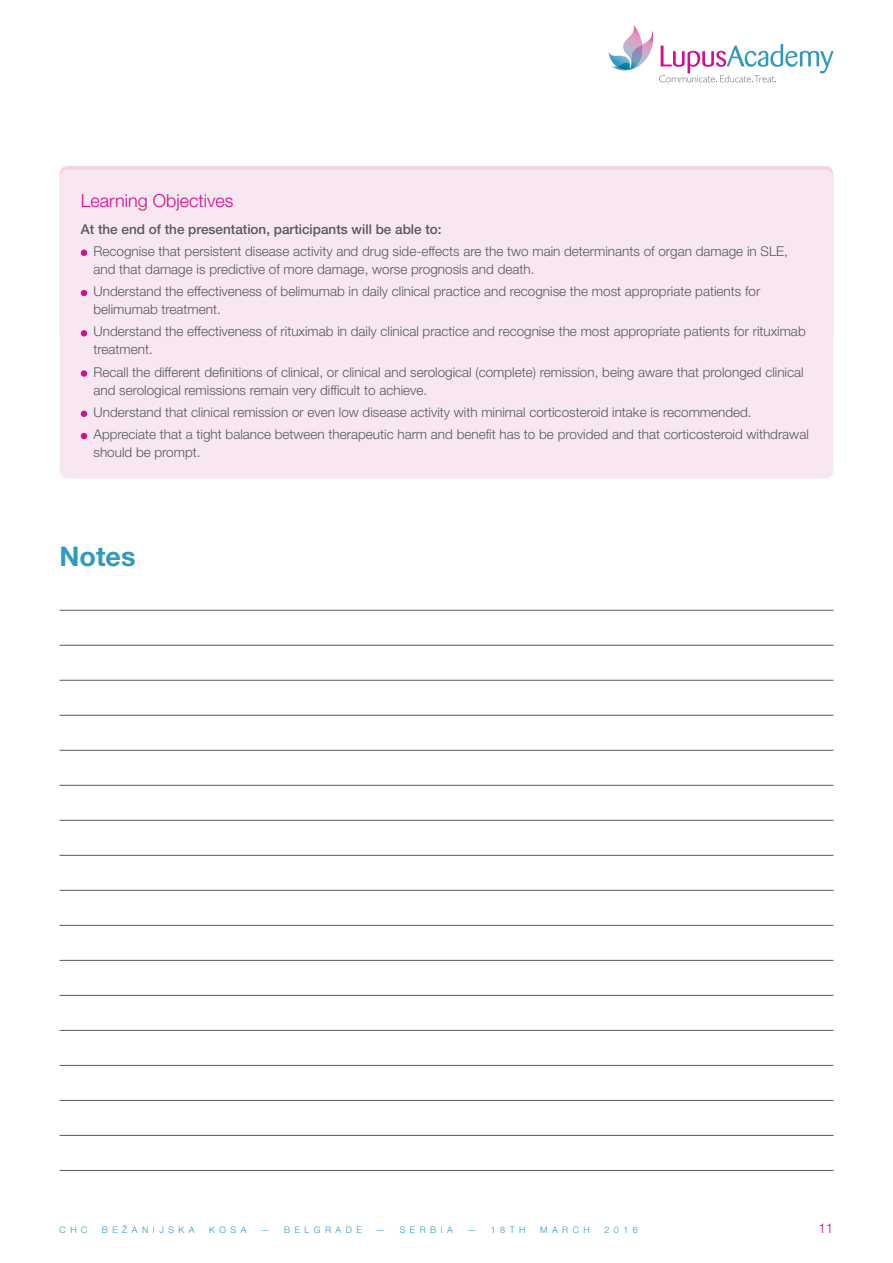
<style>
.page{position:relative;width:893px;height:1263px;background:#fff}
.page>*{position:absolute;margin:0;border:0;box-sizing:border-box;transform-origin:0 0}
.t1{font:700 27px "Helvetica Neue CE";color:#3099be}
.t2{font:300 18px "Helvetica Neue CE";color:#d70b8c}
.t3{font:300 13.5px/18px "Helvetica Neue CE";color:#58595b}
.t4{font:500 13.5px "Helvetica Neue CE";color:#58595b}
.t5{font:300 13.5px "Helvetica Neue CE";color:#d70b8c}
.t6{font:300 9px "Helvetica Neue CE";letter-spacing:.5em;color:#3099be}
</style>
<div class="page">
<svg style="left:608px;top:25px;width:45px;height:44px"></svg>
<img style="left:616px;top:44px;width:28px;height:26px">
<svg style="left:659px;top:44px;width:174px;height:38px"></svg>
<hr style="left:60px;top:610px;width:773px;height:1px;background:#58595b">
<hr style="left:60px;top:645px;width:773px;height:1px;background:#58595b">
<hr style="left:60px;top:680px;width:773px;height:1px;background:#58595b">
<hr style="left:60px;top:715px;width:773px;height:1px;background:#58595b">
<hr style="left:60px;top:750px;width:773px;height:1px;background:#58595b">
<hr style="left:60px;top:785px;width:773px;height:1px;background:#58595b">
<hr style="left:60px;top:820px;width:773px;height:1px;background:#58595b">
<hr style="left:60px;top:855px;width:773px;height:1px;background:#58595b">
<hr style="left:60px;top:890px;width:773px;height:1px;background:#58595b">
<hr style="left:60px;top:925px;width:773px;height:1px;background:#58595b">
<hr style="left:60px;top:960px;width:773px;height:1px;background:#58595b">
<hr style="left:60px;top:995px;width:773px;height:1px;background:#58595b">
<hr style="left:60px;top:1030px;width:773px;height:1px;background:#58595b">
<hr style="left:60px;top:1065px;width:773px;height:1px;background:#58595b">
<hr style="left:60px;top:1100px;width:773px;height:1px;background:#58595b">
<hr style="left:60px;top:1135px;width:773px;height:1px;background:#58595b">
<hr style="left:60px;top:1170px;width:773px;height:1px;background:#58595b">
<div style="left:60px;top:166px;width:773px;height:178px;background:#f3d3e5;border-radius:9px"></div>
<div style="left:60px;top:170px;width:773px;height:308px;background:#f8e7f1;border-radius:9px"></div>
<svg style="left:81px;top:250px;width:6px;height:6px"></svg>
<svg style="left:81px;top:290px;width:6px;height:6px"></svg>
<svg style="left:81px;top:330px;width:6px;height:6px"></svg>
<div style="left:81px;top:370px;width:6px;height:7px;background:#d70b8c;border-radius:50%"></div>
<svg style="left:81px;top:411px;width:6px;height:6px"></svg>
<svg style="left:81px;top:433px;width:6px;height:6px"></svg>
<h2 class="t2" style="left:81px;top:190px;width:154px">Learning Objectives</h2>
<p class="t4" style="left:81px;top:221px;width:362px">At the end of the presentation, participants will be able to:</p>
<p class="t3" style="left:91px;top:242px;width:699px">Recognise that persistent disease activity and drug side-effects are the two main determinants of organ damage in SLE, and that damage is predictive of more damage, worse prognosis and death.</p>
<p class="t3" style="left:91px;top:282px;width:671px">U nderstand the effectiveness of belimumab in daily clinical practice and recognise the most appropriate patients for belimumab treatment.</p>
<p class="t3" style="left:91px;top:323px;width:716px">U nderstand the effectiveness of rituximab in daily clinical practice and recognise the most appropriate patients for rituximab treatment.</p>
<p class="t3" style="left:91px;top:363px;width:714px">Recall the different definitions of clinical, or clinical and serological (complete) remission, being aware that prolonged clinical and serological remissions remain very difficult to achieve.</p>
<p class="t3" style="left:91px;top:401px;width:719px;line-height:22.2px">U nderstand that clinical remission or even low disease activity with minimal corticosteroid intake is recommended.<br>Appreciate that a tight balance between therapeutic harm and benefit has to be provided and that corticosteroid withdrawal</p>
<p class="t3" style="left:94px;top:443px;width:109px">should be prompt.</p>
<h1 class="t1" style="left:60px;top:540px;width:78px">Notes</h1>
<p class="t6" style="left:60px;top:1224px;width:30px">CHC</p>
<p class="t6" style="left:102px;top:1224px;width:94px">Bežanijska</p>
<p class="t6" style="left:209px;top:1224px;width:39px">Kosa</p>
<p class="t6" style="left:261px;top:1224px;width:102px">— Belgrade</p>
<p class="t6" style="left:376px;top:1224px;width:78px">— Serbia</p>
<p class="t6" style="left:467px;top:1224px;width:58px">— 18th</p>
<p class="t6" style="left:540px;top:1224px;width:42px">March</p>
<p class="t6" style="left:604px;top:1224px;width:35px">2016</p>
<p class="t5" style="left:818px;top:1220px;width:17px">11</p>
</div>
